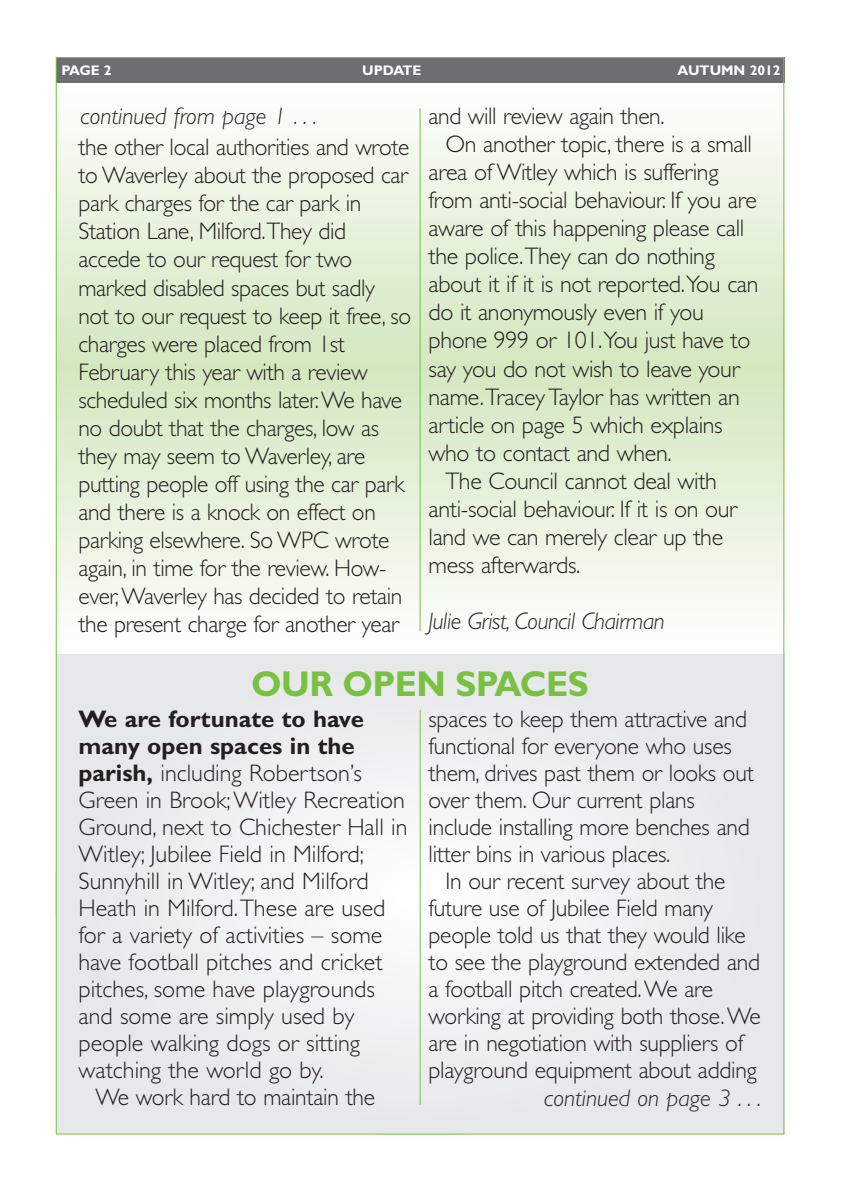
<style>
.page{position:relative;width:842px;height:1191px;background:#fff}
.page>*{position:absolute;margin:0;border:0;box-sizing:border-box;transform-origin:0 0}
.t1{font:700 36px "Gill Sans";letter-spacing:-.015em;color:#79c142}
.t2{font:300 24px/27px "Gill Sans";letter-spacing:-.015em;color:#231f20}
.t3{font:italic 300 24px "Gill Sans";color:#231f20}
.t4{font:700 14px "Gill Sans";color:#fff}
.s1{font-weight:700}
</style>
<div class="page">
<div style="left:56px;top:177px;width:728px;height:380px;background:#eff6e8"></div>
<div style="left:56px;top:196px;width:728px;height:343px;background:#ecf5e4"></div>
<div style="left:56px;top:210px;width:728px;height:314px;background:#eaf4e0"></div>
<div style="left:56px;top:232px;width:728px;height:270px;background:#e7f2dc"></div>
<div style="left:56px;top:250px;width:728px;height:234px;background:#e4f0d8"></div>
<div style="left:56px;top:269px;width:728px;height:197px;background:#e1efd4"></div>
<div style="left:56px;top:287px;width:728px;height:161px;background:#deedd0"></div>
<div style="left:56px;top:309px;width:728px;height:117px;background:#dceccc"></div>
<div style="left:56px;top:327px;width:728px;height:80px;background:#d9eac8"></div>
<div style="left:56px;top:345px;width:728px;height:44px;background:#d7e9c4"></div>
<div style="left:56px;top:364px;width:728px;height:7px;background:#d4e8c0"></div>
<div style="left:58px;top:654px;width:724px;height:478px;background:#e7e8e9"></div>
<div style="left:67px;top:661px;width:706px;height:466px;background:#e7e8e9;border-radius:50%"></div>
<div style="left:122px;top:697px;width:596px;height:394px;background:#ebebed;border-radius:50%"></div>
<div style="left:176px;top:733px;width:488px;height:322px;background:#efeff0;border-radius:50%"></div>
<div style="left:230px;top:768px;width:380px;height:251px;background:#f2f3f4;border-radius:50%"></div>
<div style="left:284px;top:804px;width:272px;height:179px;background:#f6f6f7;border-radius:50%"></div>
<div style="left:339px;top:840px;width:162px;height:108px;background:#fafafa;border-radius:50%"></div>
<div style="left:393px;top:876px;width:54px;height:36px;background:#fefefe;border-radius:50%"></div>
<div style="left:56px;top:57px;width:728px;height:26px;background:#6d6e71"></div>
<hr style="left:420px;top:108px;width:1px;height:523px;background:#79c142">
<hr style="left:420px;top:710px;width:1px;height:394px;background:#79c142">
<p class="t4" style="left:61px;top:65px;width:52px">PAGE 2</p>
<p class="t4" style="left:362px;top:65px;width:61px">UPDATE</p>
<p class="t4" style="left:677px;top:65px;width:105px">AUTUMN 2012</p>
<p class="t3" style="left:81px;top:108px;width:238px">continued from page 1 . . .</p>
<p class="t2" style="left:78px;top:136px;width:334px;line-height:28px">the other local authorities and wrote to Waverley about the proposed car park charges for the car park in<br>Station Lane, Milford.They did accede to our request for two marked disabled spaces but sadly not to our request to keep it free, so charges were placed from 1st<br>February this year with a review scheduled six months later.We have no doubt that the charges, low as they may seem to Waverley, are putting people off using the car park and there is a knock on effect on parking elsewhere. So WPC wrote again, in time for the review. How&shy;ever,Waverley has decided to retain the present charge for another year</p>
<p class="t2" style="left:429px;top:105px;width:238px">and will review again then.</p>
<p class="t2" style="left:446px;top:133px;width:308px">On another topic, there is a small</p>
<p class="t2" style="left:429px;top:161px;width:292px">area of Witley which is suffering</p>
<p class="t2" style="left:429px;top:189px;width:330px">from anti-social behaviour. If you are</p>
<p class="t2" style="left:429px;top:217px;width:317px">aware of this happening please call</p>
<p class="t2" style="left:429px;top:245px;width:288px">the police.They can do nothing</p>
<p class="t2" style="left:429px;top:273px;width:332px">about it if it is not reported.You can</p>
<p class="t2" style="left:429px;top:301px;width:277px">do it anonymously even if you</p>
<p class="t2" style="left:429px;top:329px;width:323px">phone 999 or 101.You just have to</p>
<p class="t2" style="left:429px;top:357px;width:313px">say you do not wish to leave your</p>
<p class="t2" style="left:429px;top:385px;width:313px">name.Tracey Taylor has written an</p>
<p class="t2" style="left:429px;top:413px;width:296px">article on page 5 which explains</p>
<p class="t2" style="left:429px;top:441px;width:245px">who to contact and when.</p>
<p class="t2" style="left:446px;top:469px;width:273px">The Council cannot deal with</p>
<p class="t2" style="left:429px;top:497px;width:310px">anti-social behaviour. If it is on our</p>
<p class="t2" style="left:429px;top:525px;width:296px">land we can merely clear up the</p>
<p class="t2" style="left:429px;top:553px;width:153px">mess afterwards.</p>
<p class="t3" style="left:429px;top:612px;width:238px">Julie Grist, Council Chairman</p>
<h1 class="t1" style="left:251px;top:671px;width:339px">OUR OPEN SPACES</h1>
<p class="t2" style="left:78px;top:707px;width:331px"><span class="s1">We are fortunate to have many open spaces in the parish,</span> including Robertson’s<br>Green in Brook;Witley Recreation<br>Ground, next to Chichester Hall in<br>Witley; Jubilee Field in Milford;<br>Sunnyhill in Witley; and Milford<br>Heath in Milford.These are used for a variety of activities – some have football pitches and cricket pitches, some have playgrounds and some are simply used by people walking dogs or sitting watching the world go by.</p>
<p class="t2" style="left:95px;top:1085px;width:281px">We work hard to maintain the</p>
<p class="t2" style="left:429px;top:707px;width:327px">spaces to keep them attractive and functional for everyone who uses them, drives past them or looks out over them. Our current plans include installing more benches and litter bins in various places.</p>
<p class="t2" style="left:429px;top:869px;width:334px;text-indent:17px">In our recent survey about the future use of Jubilee Field many people told us that they would like to see the playground extended and a football pitch created.We are working at providing both those.We are in negotiation with suppliers of playground equipment about adding</p>
<p class="t3" style="left:544px;top:1089px;width:218px">continued on page 3 . . .</p>
</div>
